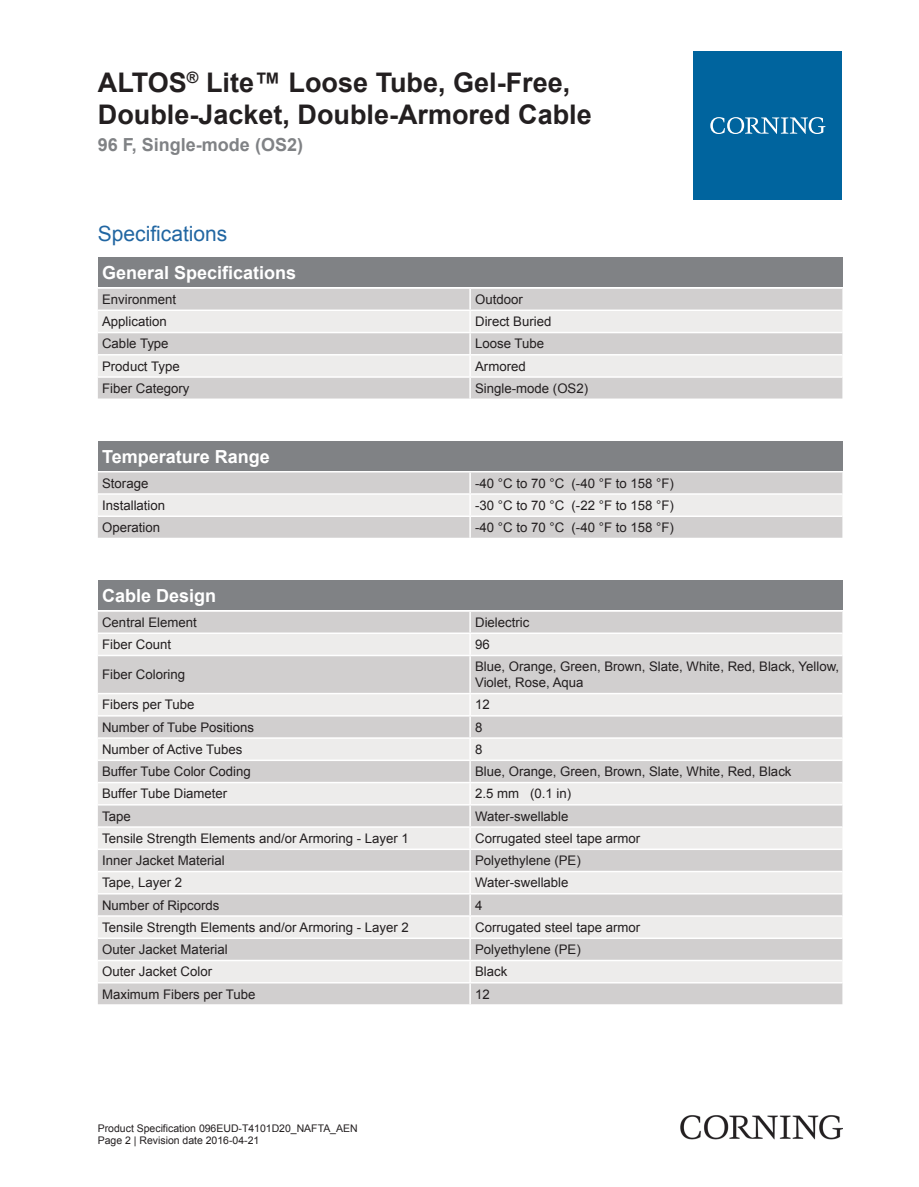
<style>
.page{position:relative;width:919px;height:1187px;background:#fff}
.page>*{position:absolute;margin:0;border:0;box-sizing:border-box;transform-origin:0 0}
.t1{font:700 27px/32.4px "Arial";color:#231f20}
.t2{font:21px "Arial";color:#2166a2}
.t3{font:700 18px "Arial";color:#fff}
.t4{font:700 18px "Arial";color:#808285}
.t5{font:13.2px/15.9px "Arial";color:#231f20}
.t6{font:10.5px/12.6px "Arial";color:#231f20}
</style>
<div class="page">
<div style="left:98px;top:257px;width:744px;height:30px;background:#808285"></div>
<div style="left:98px;top:289px;width:744px;height:109px;background:#d1cfcf"></div>
<svg style="left:98px;top:311px;width:744px;height:65px;background:#e4e2e2"></svg>
<hr style="left:469px;top:289px;width:2px;height:20px;background:#fff">
<hr style="left:469px;top:311px;width:2px;height:21px;background:#fff">
<hr style="left:469px;top:333px;width:2px;height:21px;background:#fff">
<hr style="left:469px;top:355px;width:2px;height:21px;background:#fff">
<hr style="left:469px;top:378px;width:2px;height:20px;background:#fff">
<hr style="left:98px;top:309px;width:372px;height:2px;background:#fff">
<hr style="left:470px;top:309px;width:372px;height:2px;background:#fff">
<hr style="left:98px;top:332px;width:372px;height:1px;background:#fff">
<hr style="left:470px;top:332px;width:372px;height:1px;background:#fff">
<hr style="left:98px;top:354px;width:372px;height:1px;background:#fff">
<hr style="left:470px;top:354px;width:372px;height:1px;background:#fff">
<hr style="left:98px;top:376px;width:372px;height:2px;background:#fff">
<hr style="left:470px;top:376px;width:372px;height:2px;background:#fff">
<div style="left:98px;top:441px;width:744px;height:30px;background:#808285"></div>
<div style="left:98px;top:472px;width:744px;height:65px;background:#d1cfcf"></div>
<div style="left:98px;top:494px;width:744px;height:21px;background:#edeceb"></div>
<hr style="left:469px;top:472px;width:2px;height:21px;background:#fff">
<hr style="left:469px;top:494px;width:2px;height:21px;background:#fff">
<hr style="left:469px;top:517px;width:2px;height:20px;background:#fff">
<hr style="left:98px;top:493px;width:372px;height:1px;background:#fff">
<hr style="left:470px;top:493px;width:372px;height:1px;background:#fff">
<hr style="left:98px;top:515px;width:372px;height:2px;background:#fff">
<hr style="left:470px;top:515px;width:372px;height:2px;background:#fff">
<div style="left:98px;top:580px;width:744px;height:30px;background:#808285"></div>
<div style="left:98px;top:611px;width:744px;height:393px;background:#d1cfcf"></div>
<svg style="left:98px;top:634px;width:744px;height:347px;background:#dfdedd"></svg>
<hr style="left:469px;top:611px;width:2px;height:21px;background:#fff">
<hr style="left:469px;top:634px;width:2px;height:20px;background:#fff">
<hr style="left:469px;top:656px;width:2px;height:36px;background:#fff">
<hr style="left:469px;top:694px;width:2px;height:21px;background:#fff">
<hr style="left:469px;top:716px;width:2px;height:21px;background:#fff">
<hr style="left:469px;top:738px;width:2px;height:21px;background:#fff">
<hr style="left:469px;top:761px;width:2px;height:20px;background:#fff">
<hr style="left:469px;top:783px;width:2px;height:21px;background:#fff">
<hr style="left:469px;top:805px;width:2px;height:21px;background:#fff">
<hr style="left:469px;top:827px;width:2px;height:21px;background:#fff">
<hr style="left:469px;top:850px;width:2px;height:20px;background:#fff">
<hr style="left:469px;top:872px;width:2px;height:21px;background:#fff">
<hr style="left:469px;top:894px;width:2px;height:21px;background:#fff">
<hr style="left:469px;top:916px;width:2px;height:21px;background:#fff">
<hr style="left:469px;top:938px;width:2px;height:21px;background:#fff">
<hr style="left:469px;top:961px;width:2px;height:20px;background:#fff">
<hr style="left:469px;top:983px;width:2px;height:21px;background:#fff">
<hr style="left:98px;top:632px;width:372px;height:2px;background:#fff">
<hr style="left:470px;top:632px;width:372px;height:2px;background:#fff">
<hr style="left:98px;top:654px;width:372px;height:2px;background:#fff">
<hr style="left:470px;top:654px;width:372px;height:2px;background:#fff">
<hr style="left:98px;top:692px;width:372px;height:2px;background:#fff">
<hr style="left:470px;top:692px;width:372px;height:2px;background:#fff">
<hr style="left:98px;top:715px;width:372px;height:1px;background:#fff">
<hr style="left:470px;top:715px;width:372px;height:1px;background:#fff">
<hr style="left:98px;top:737px;width:372px;height:1px;background:#fff">
<hr style="left:470px;top:737px;width:372px;height:1px;background:#fff">
<hr style="left:98px;top:759px;width:372px;height:2px;background:#fff">
<hr style="left:470px;top:759px;width:372px;height:2px;background:#fff">
<hr style="left:98px;top:781px;width:372px;height:2px;background:#fff">
<hr style="left:470px;top:781px;width:372px;height:2px;background:#fff">
<hr style="left:98px;top:804px;width:372px;height:1px;background:#fff">
<hr style="left:470px;top:804px;width:372px;height:1px;background:#fff">
<hr style="left:98px;top:826px;width:372px;height:1px;background:#fff">
<hr style="left:470px;top:826px;width:372px;height:1px;background:#fff">
<hr style="left:98px;top:848px;width:372px;height:2px;background:#fff">
<hr style="left:470px;top:848px;width:372px;height:2px;background:#fff">
<hr style="left:98px;top:870px;width:372px;height:2px;background:#fff">
<hr style="left:470px;top:870px;width:372px;height:2px;background:#fff">
<hr style="left:98px;top:893px;width:372px;height:1px;background:#fff">
<hr style="left:470px;top:893px;width:372px;height:1px;background:#fff">
<hr style="left:98px;top:915px;width:372px;height:1px;background:#fff">
<hr style="left:470px;top:915px;width:372px;height:1px;background:#fff">
<hr style="left:98px;top:937px;width:372px;height:1px;background:#fff">
<hr style="left:470px;top:937px;width:372px;height:1px;background:#fff">
<hr style="left:98px;top:959px;width:372px;height:2px;background:#fff">
<hr style="left:470px;top:959px;width:372px;height:2px;background:#fff">
<hr style="left:98px;top:981px;width:372px;height:2px;background:#fff">
<hr style="left:470px;top:981px;width:372px;height:2px;background:#fff">
<div style="left:693px;top:51px;width:149px;height:149px;background:#00649e"></div>
<svg style="left:710px;top:117px;width:115px;height:17px"></svg>
<img style="left:680px;top:1115px;width:162px;height:24px">
<h1 class="t1" style="left:98px;top:67px;width:495px">ALTOS<sup>®</sup> Lite™ Loose Tube, Gel-Free,<br>Double-Jacket, Double-Armored Cable</h1>
<h3 class="t4" style="left:98px;top:132px;width:207px">96 F, Single-mode (OS2)</h3>
<h2 class="t2" style="left:98px;top:219px;width:131px">Specifications</h2>
<h3 class="t3" style="left:102px;top:260px;width:196px">General Specifications</h3>
<p class="t5" style="left:102px;top:291px;width:76px">Environment</p>
<p class="t5" style="left:475px;top:291px;width:49px">Outdoor</p>
<p class="t5" style="left:102px;top:314px;width:66px">Application</p>
<p class="t5" style="left:475px;top:314px;width:78px">Direct Buried</p>
<p class="t5" style="left:102px;top:336px;width:68px">Cable Type</p>
<p class="t5" style="left:475px;top:336px;width:70px">Loose Tube</p>
<p class="t5" style="left:102px;top:358px;width:79px">Product Type</p>
<p class="t5" style="left:475px;top:358px;width:52px">Armored</p>
<p class="t5" style="left:102px;top:380px;width:89px">Fiber Category</p>
<p class="t5" style="left:475px;top:380px;width:114px">Single-mode (OS2)</p>
<h3 class="t3" style="left:102px;top:444px;width:169px">Temperature Range</h3>
<p class="t5" style="left:102px;top:475px;width:48px">Storage</p>
<p class="t5" style="left:475px;top:475px;width:200px">-40 °C to 70 °C (-40 °F to 158 °F)</p>
<p class="t5" style="left:102px;top:497px;width:65px">Installation</p>
<p class="t5" style="left:475px;top:497px;width:200px">-30 °C to 70 °C (-22 °F to 158 °F)</p>
<p class="t5" style="left:102px;top:519px;width:59px">Operation</p>
<p class="t5" style="left:475px;top:519px;width:200px">-40 °C to 70 °C (-40 °F to 158 °F)</p>
<h3 class="t3" style="left:102px;top:583px;width:116px">Cable Design</h3>
<p class="t5" style="left:102px;top:614px;width:96px">Central Element</p>
<p class="t5" style="left:475px;top:614px;width:56px">Dielectric</p>
<p class="t5" style="left:102px;top:636px;width:70px">Fiber Count</p>
<p class="t5" style="left:475px;top:636px;width:16px">96</p>
<p class="t5" style="left:102px;top:666px;width:84px">Fiber Coloring</p>
<p class="t5" style="left:475px;top:659px;width:365px">Blue, Orange, Green, Brown, Slate, White, Red, Black, Yellow,<br>Violet, Rose, Aqua</p>
<p class="t5" style="left:102px;top:697px;width:94px">Fibers per Tube</p>
<p class="t5" style="left:475px;top:697px;width:16px">12</p>
<p class="t5" style="left:102px;top:719px;width:153px">Number of Tube Positions</p>
<p class="t5" style="left:475px;top:719px;width:9px">8</p>
<p class="t5" style="left:102px;top:741px;width:142px">Number of Active Tubes</p>
<p class="t5" style="left:475px;top:741px;width:9px">8</p>
<p class="t5" style="left:102px;top:763px;width:150px">Buffer Tube Color Coding</p>
<p class="t5" style="left:475px;top:763px;width:318px">Blue, Orange, Green, Brown, Slate, White, Red, Black</p>
<p class="t5" style="left:102px;top:785px;width:127px">Buffer Tube Diameter</p>
<p class="t5" style="left:475px;top:785px;width:98px">2.5 mm (0.1 in)</p>
<p class="t5" style="left:102px;top:808px;width:30px">Tape</p>
<p class="t5" style="left:475px;top:808px;width:95px">Water-swellable</p>
<p class="t5" style="left:102px;top:830px;width:308px">Tensile Strength Elements and/or Armoring - Layer 1</p>
<p class="t5" style="left:475px;top:830px;width:167px">Corrugated steel tape armor</p>
<p class="t5" style="left:102px;top:852px;width:124px">Inner Jacket Material</p>
<p class="t5" style="left:475px;top:852px;width:107px">Polyethylene (PE)</p>
<p class="t5" style="left:102px;top:874px;width:81px">Tape, Layer 2</p>
<p class="t5" style="left:475px;top:874px;width:95px">Water-swellable</p>
<p class="t5" style="left:102px;top:897px;width:119px">Number of Ripcords</p>
<p class="t5" style="left:475px;top:897px;width:9px">4</p>
<p class="t5" style="left:102px;top:919px;width:308px">Tensile Strength Elements and/or Armoring - Layer 2</p>
<p class="t5" style="left:475px;top:919px;width:167px">Corrugated steel tape armor</p>
<p class="t5" style="left:102px;top:941px;width:127px">Outer Jacket Material</p>
<p class="t5" style="left:475px;top:941px;width:107px">Polyethylene (PE)</p>
<p class="t5" style="left:102px;top:963px;width:112px">Outer Jacket Color</p>
<p class="t5" style="left:475px;top:963px;width:34px">Black</p>
<p class="t5" style="left:102px;top:986px;width:155px">Maximum Fibers per Tube</p>
<p class="t5" style="left:475px;top:986px;width:16px">12</p>
<p class="t6" style="left:98px;top:1121px;width:261px">Product Specification 096EUD-T4101D20_NAFTA_AEN<br>Page 2 | Revision date 2016-04-21</p>
</div>
